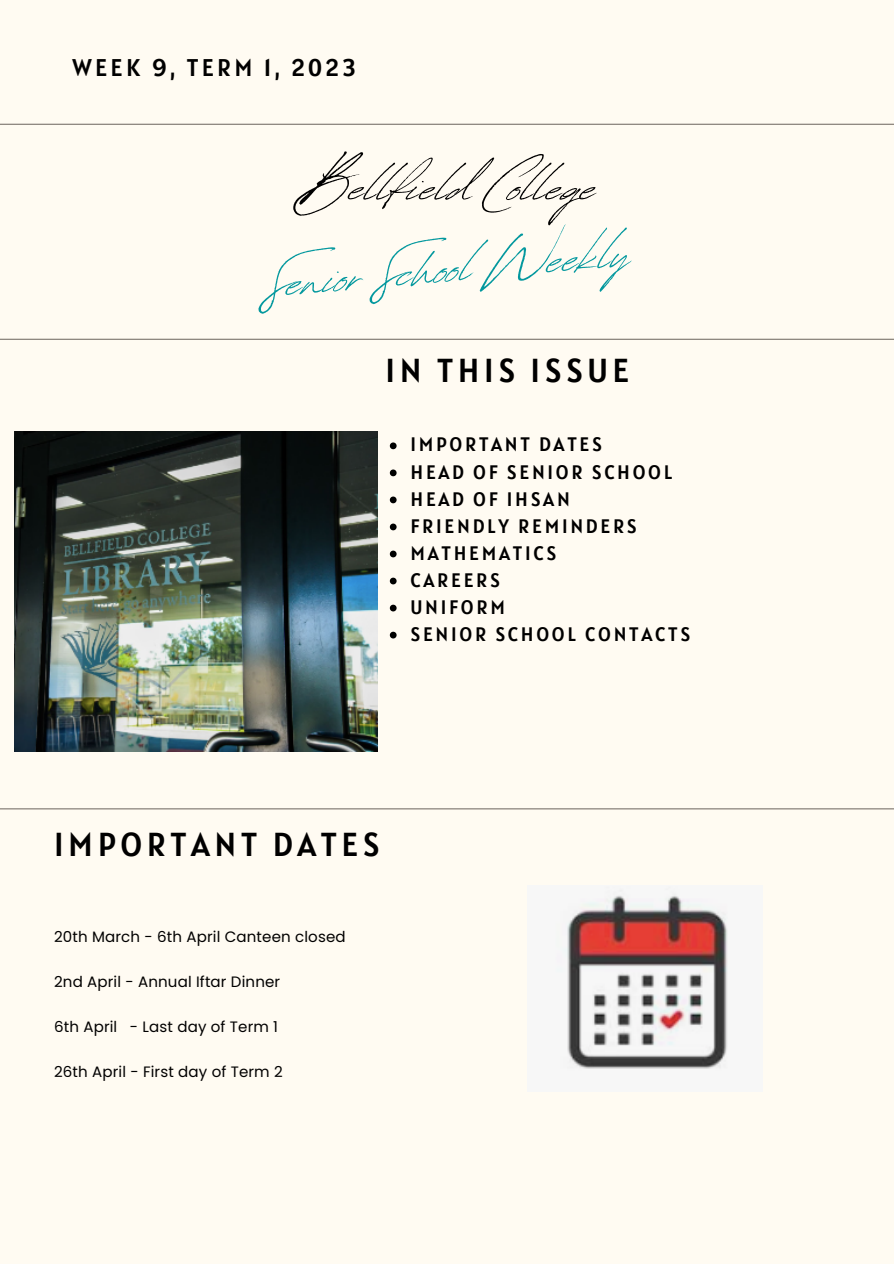
<style>
.page{position:relative;width:894px;height:1264px;background:#fff}
.page>*{position:absolute;margin:0;border:0;box-sizing:border-box;transform-origin:0 0}
.t1{font:75.6px "Revive 80 Signature";color:#03989e}
.t2{font:73.2px "Revive 80 Signature";color:#000}
.t3{font:33px "Alatsi";letter-spacing:.14em;color:#000}
.t4{font:24px "Alatsi";letter-spacing:.14em;color:#000}
.t5{font:19.5px/27px "Alatsi";letter-spacing:.14em;color:#000}
.t6{font:15px "Poppins";letter-spacing:.01em;color:#000}
</style>
<div class="page">
<div style="left:0;top:0;width:893px;height:1263px;background:#fffbf2"></div>
<hr style="left:0;top:339px;width:893px;height:1px;background:#7b746d">
<hr style="left:0;top:808px;width:893px;height:1px;background:#7b746d">
<hr style="left:0;top:124px;width:893px;height:1px;background:#7b746d">
<img style="left:15px;top:431px;width:362px;height:320px">
<img style="left:556px;top:887px;width:172px;height:182px">
<svg style="left:390px;top:442px;width:6px;height:7px"></svg>
<svg style="left:390px;top:469px;width:6px;height:7px"></svg>
<svg style="left:390px;top:496px;width:6px;height:7px"></svg>
<svg style="left:390px;top:523px;width:6px;height:7px"></svg>
<svg style="left:390px;top:550px;width:6px;height:7px"></svg>
<svg style="left:390px;top:577px;width:6px;height:7px"></svg>
<svg style="left:390px;top:604px;width:6px;height:7px"></svg>
<svg style="left:390px;top:631px;width:6px;height:7px"></svg>
<h3 class="t4" style="left:72px;top:52px;width:284px">WEEK 9, TERM 1, 2023</h3>
<h2 class="t2" style="left:299px;top:131px;width:298px">Bel fieldCol ege</h2>
<h1 class="t1" style="left:259px;top:227px;width:369px;rotate:-5deg">Senior School Weekly</h1>
<h3 class="t3" style="left:385px;top:349px;width:245px">IN THIS ISSUE</h3>
<h3 class="t5" style="left:410px;top:431px;width:281px">IMPORTANT DATES<br>HEAD OF SENIOR SCHOOL<br>HEAD OF IHSAN<br>FRIENDLY REMINDERS<br>MATHEMATICS<br>CAREERS<br>UNIFORM<br>SENIOR SCHOOL CONTACTS</h3>
<h3 class="t3" style="left:54px;top:823px;width:327px">IMPORTANT DATES</h3>
<p class="t6" style="left:54px;top:925px;width:293px">20th March - 6th April Canteen closed</p>
<p class="t6" style="left:54px;top:970px;width:227px">2nd April - Annual Iftar Dinner</p>
<p class="t6" style="left:54px;top:1015px;width:225px">6th April - Last day of Term 1</p>
<p class="t6" style="left:54px;top:1060px;width:230px">26th April - First day of Term 2</p>
</div>
